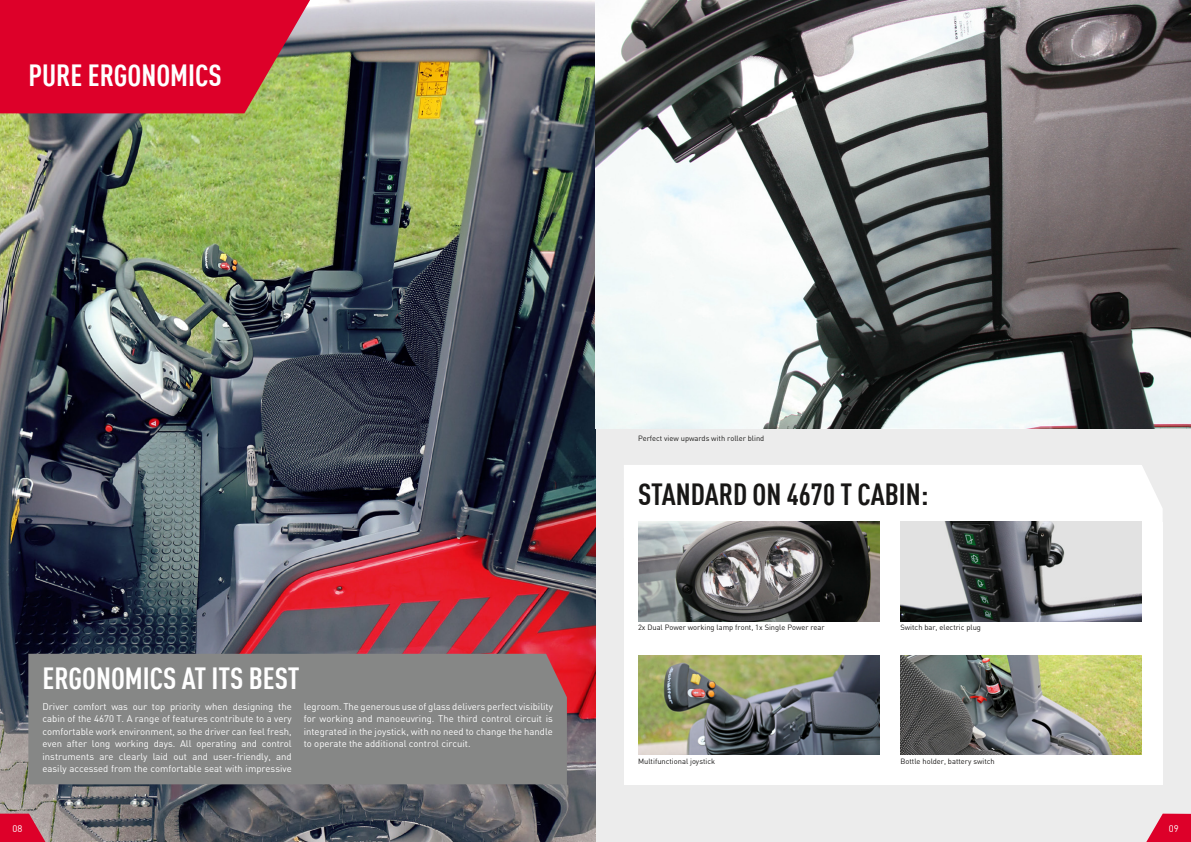
<style>
.page{position:relative;width:1191px;height:842px;background:#ececec}
.page>*{position:absolute;margin:0;border:0;box-sizing:border-box;transform-origin:0 0}
.t1{font:700 condensed 30px "DIN Offc Pro";color:#fff}
.t2{font:700 condensed 30px "DIN Offc Pro";color:#181716}
.t3{font:9.5px/12.5px "DIN Offc Pro";color:#fff;text-align:justify}
.t4{font:7.5px "DIN Offc Pro";color:#181716}
</style>
<div class="page">
<img style="left:0;top:0;width:595px;height:842px">
<img style="left:595px;top:0;width:596px;height:428px">
<div style="left:624px;top:522px;width:538px;height:262px;background:#fff"></div>
<div style="left:624px;top:465px;width:538px;height:73px;background:#fff"></div>
<img style="left:638px;top:522px;width:241px;height:99px">
<img style="left:900px;top:522px;width:241px;height:99px">
<img style="left:638px;top:656px;width:241px;height:99px">
<img style="left:900px;top:656px;width:241px;height:99px">
<svg style="left:0;top:0;width:310px;height:113px;background:#d61230"></svg>
<div style="left:28px;top:654px;width:539px;height:130px;background:#868786"></div>
<svg style="left:1146px;top:814px;width:45px;height:28px"></svg>
<svg style="left:0;top:814px;width:50px;height:28px"></svg>
<h1 class="t1" style="left:28px;top:53px;width:195px">PURE ERGONOMICS</h1>
<h1 class="t1" style="left:43px;top:656px;width:259px">ERGONOMICS AT ITS BEST</h1>
<p class="t3" style="left:43px;top:699px;width:251px">Driver comfort was our top priority when designing the cabin of the 4670 T. A range of features contribute to a very comfortable work environment, so the driver can feel fresh, even after long working days. All operating and control instruments are clearly laid out and user-friendly, and easily accessed from the comfortable seat with impressive</p>
<p class="t3" style="left:304px;top:699px;width:251px">legroom. The generous use of glass delivers perfect visibility for working and manoeuvring. The third control circuit is integrated in the joystick, with no need to change the handle to operate the additional control circuit.</p>
<p class="t4" style="left:638px;top:432px;width:128px">Perfect view upwards with roller blind</p>
<h1 class="t2" style="left:638px;top:472px;width:292px">STANDARD ON 4670 T CABIN:</h1>
<p class="t4" style="left:638px;top:622px;width:188px">2x Dual Power working lamp front, 1x Single Power rear</p>
<p class="t4" style="left:900px;top:622px;width:82px">Switch bar, electric plug</p>
<p class="t4" style="left:638px;top:755px;width:79px">Multifunctional joystick</p>
<p class="t4" style="left:900px;top:755px;width:96px">Bottle holder, battery switch</p>
<p class="t3" style="left:13px;top:822px;width:11px">08</p>
<p class="t3" style="left:1168px;top:822px;width:11px">09</p>
</div>
